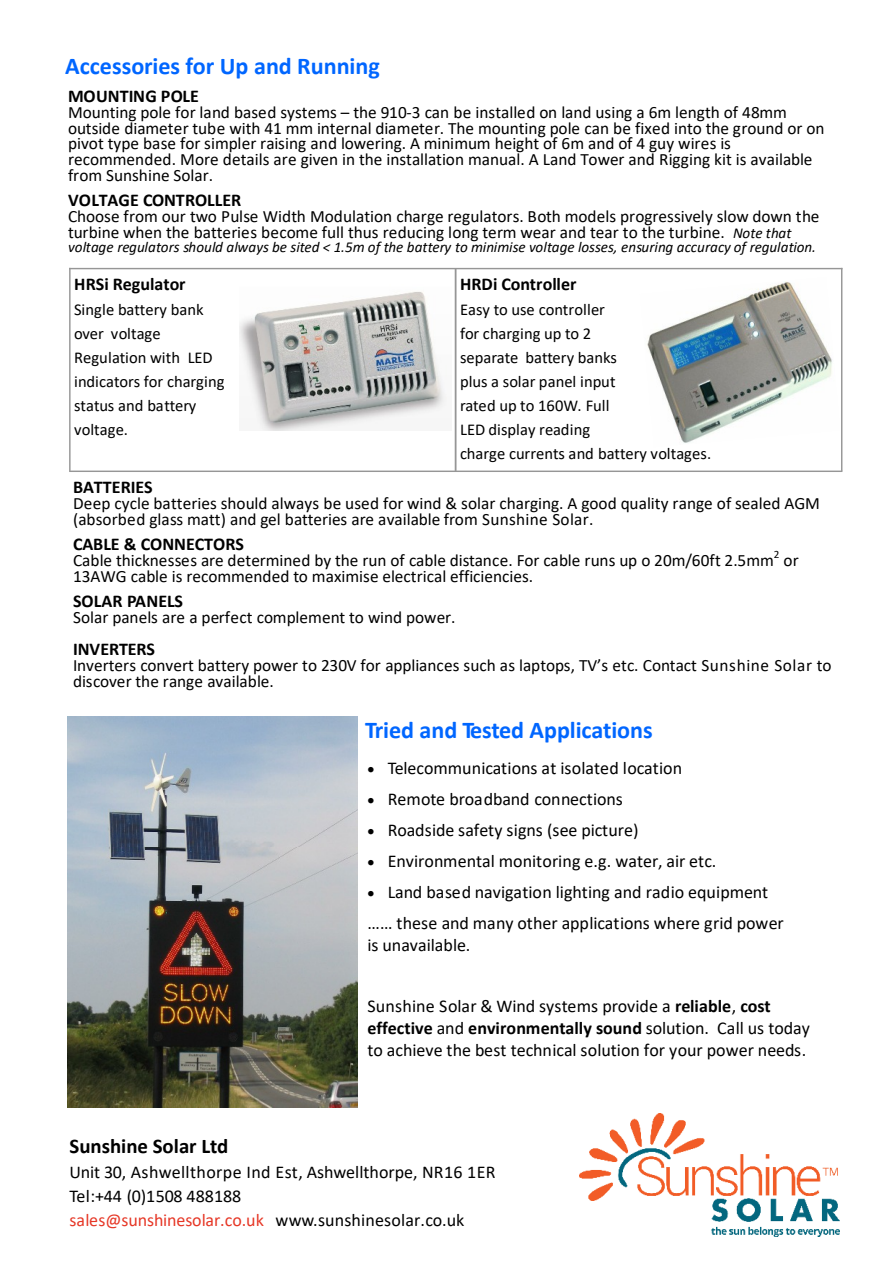
<style>
.page{position:relative;width:893px;height:1263px;background:#fff}
.page>*{position:absolute;margin:0;border:0;box-sizing:border-box;transform-origin:0 0}
.t1{font:700 24.15px "Calibri";color:#06f}
.t2{font:700 20.85px "Calibri";color:#000}
.t3{font:18px/21.9px "Calibri";color:#000}
.t4{font:700 18px "Calibri";color:#000}
.t5{font:17.25px/15.8px "Calibri";color:#000}
.t6{font:16.5px/24px "Calibri";letter-spacing:-.005em;color:#000}
.t7{font:italic 15.15px "Calibri";letter-spacing:.01em;color:#000}
.t8{font:11.1px "Calibri";color:#000}
.s1{font-style:italic;font-size:15.15px}
.s2{font-weight:700}
.s3{color:#e63726}
</style>
<div class="page">
<hr style="left:69px;top:268px;width:2px;height:203px;background:#969696">
<hr style="left:455px;top:269px;width:1px;height:202px;background:#969696">
<hr style="left:841px;top:268px;width:1px;height:203px;background:#969696">
<hr style="left:69px;top:268px;width:773px;height:1px;background:#969696">
<hr style="left:69px;top:471px;width:773px;height:1px;background:#969696">
<img style="left:647px;top:281px;width:185px;height:162px">
<img style="left:239px;top:291px;width:208px;height:140px">
<img style="left:67px;top:716px;width:290px;height:392px">
<img style="left:579px;top:1113px;width:260px;height:124px">
<h1 class="t1" style="left:65px;top:56px;width:316px">Accessories for Up and Running</h1>
<p class="t4" style="left:68px;top:88px;width:132px">MOUNTING POLE</p>
<p class="t5" style="left:68px;top:106px;width:758px">Mounting pole for land based systems – the 910-3 can be installed on land using a 6m length of 48mm outside diameter tube with 41 mm internal diameter. The mounting pole can be fixed into the ground or on pivot type base for simpler raising and lowering. A minimum height of 6m and of 4 guy wires is recommended. More details are given in the installation manual. A Land Tower and Rigging kit is available from Sunshine Solar.</p>
<p class="t4" style="left:68px;top:193px;width:175px">VOLTAGE CONTROLLER</p>
<p class="t5" style="left:68px;top:210px;width:753px">Choose from our two Pulse Width Modulation charge regulators. Both models progressively slow down the turbine when the batteries become full thus reducing long term wear and tear to the turbine. <span class="s1">Note that</span></p>
<p class="t7" style="left:68px;top:241px;width:749px">voltage regulators should always be sited &lt; 1.5m of the battery to minimise voltage losses, ensuring accuracy of regulation.</p>
<p class="t4" style="left:74px;top:277px;width:113px">HRSi Regulator</p>
<p class="t6" style="left:74px;top:299px;width:152px">Single battery bank over voltage<br>Regulation with LED indicators for charging status and battery voltage.</p>
<p class="t4" style="left:460px;top:277px;width:118px">HRDi Controller</p>
<p class="t6" style="left:460px;top:299px;width:253px">Easy to use controller<br>for charging up to 2<br>separate battery banks<br>plus a solar panel input<br>rated up to 160W. Full<br>LED display reading<br>charge currents and battery voltages.</p>
<p class="t4" style="left:73px;top:480px;width:81px">BATTERIES</p>
<p class="t5" style="left:73px;top:497px;width:748px">Deep cycle batteries should always be used for wind &amp; solar charging. A good quality range of sealed AGM (absorbed glass matt) and gel batteries are available from Sunshine Solar.</p>
<p class="t4" style="left:73px;top:537px;width:172px">CABLE &amp; CONNECTORS</p>
<p class="t5" style="left:73px;top:554px;width:702px">Cable thicknesses are determined by the run of cable distance. For cable runs up o 20m/60ft 2.5mm</p>
<p class="t8" style="left:774px;top:550px;width:7px">2</p>
<p class="t5" style="left:784px;top:554px;width:17px">or</p>
<p class="t5" style="left:73px;top:570px;width:462px">13AWG cable is recommended to maximise electrical efficiencies.</p>
<p class="t4" style="left:73px;top:594px;width:112px">SOLAR PANELS</p>
<p class="t5" style="left:73px;top:611px;width:384px">Solar panels are a perfect complement to wind power.</p>
<p class="t4" style="left:73px;top:641px;width:83px">INVERTERS</p>
<p class="t5" style="left:73px;top:658px;width:760px">Inverters convert battery power to 230V for appliances such as laptops, TV’s etc. Contact Sunshine Solar to discover the range available.</p>
<h1 class="t1" style="left:365px;top:720px;width:289px">Tried and Tested Applications</h1>
<p class="t3" style="left:368px;top:758px;width:316px">• Telecommunications at isolated location</p>
<p class="t3" style="left:368px;top:789px;width:257px">• Remote broadband connections</p>
<p class="t3" style="left:368px;top:820px;width:272px">• Roadside safety signs (see picture)</p>
<p class="t3" style="left:368px;top:851px;width:350px">• Environmental monitoring e.g. water, air etc.</p>
<p class="t3" style="left:368px;top:878px;width:418px;line-height:30.9px">• Land based navigation lighting and radio equipment …… these and many other applications where grid power</p>
<p class="t3" style="left:368px;top:935px;width:104px">is unavailable.</p>
<p class="t3" style="left:368px;top:997px;width:444px">Sunshine Solar &amp; Wind systems provide a <span class="s2">reliable</span>, <span class="s2">cost effective</span> and <span class="s2">environmentally sound</span> solution. Call us today to achieve the best technical solution for your power needs.</p>
<p class="t2" style="left:69px;top:1137px;width:160px">Sunshine Solar Ltd</p>
<p class="t3" style="left:69px;top:1161px;width:428px;line-height:24.2px">Unit 30, Ashwellthorpe Ind Est, Ashwellthorpe, NR16 1ER<br>Tel:+44 (0)1508 488188<br><span class="s3">sales@sunshinesolar.co.uk</span> www.sunshinesolar.co.uk</p>
</div>
